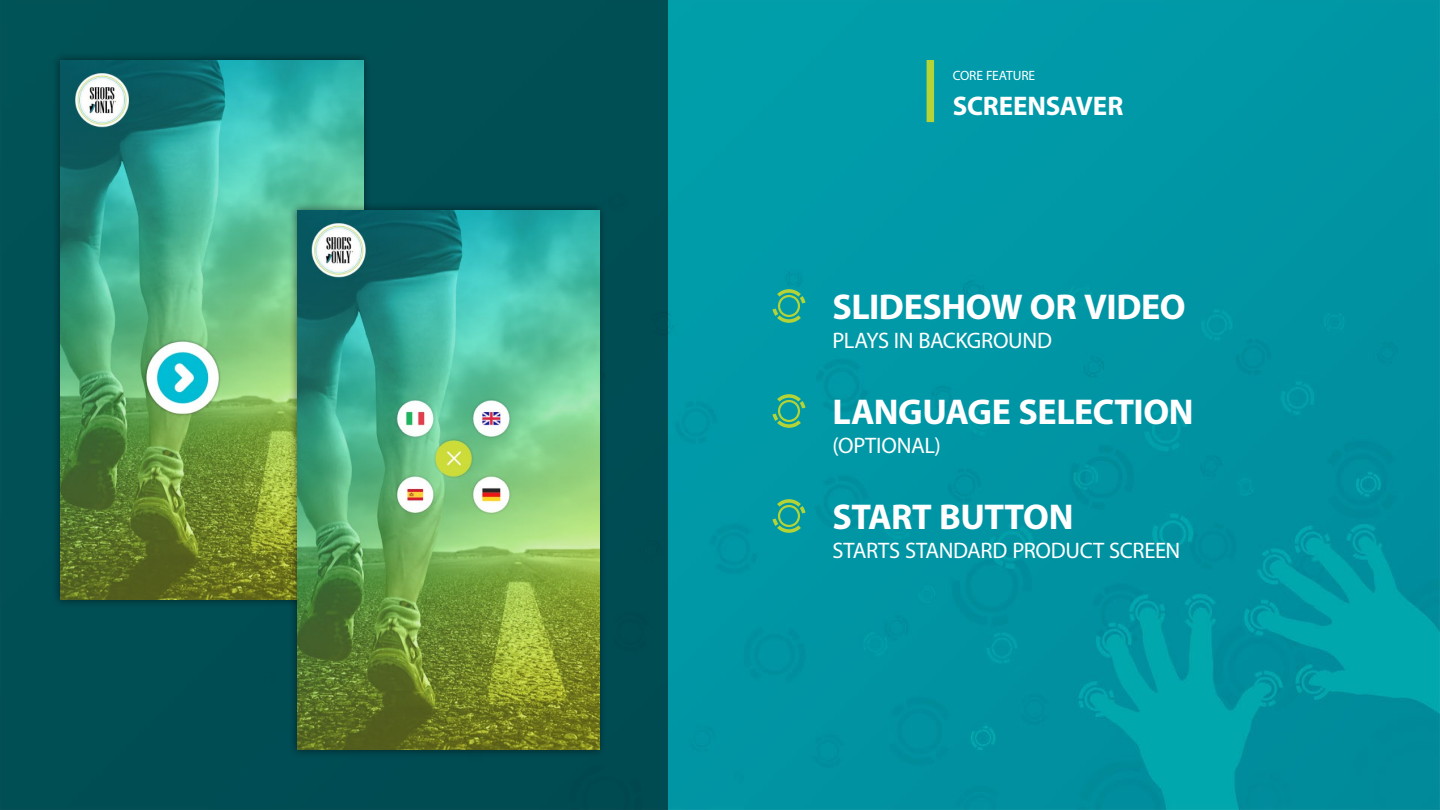
<style>
.page{position:relative;width:1440px;height:810px;background:#fff}
.page>*{position:absolute;margin:0;border:0;box-sizing:border-box;transform-origin:0 0}
.t1{font:700 36px "Myriad Pro";letter-spacing:-.01em;color:#fff}
.t2{font:700 27px "Myriad Pro";letter-spacing:-.01em;color:#fff}
.t3{font:22.5px "Myriad Pro";letter-spacing:-.015em;color:#fff}
.t4{font:13.5px "Myriad Pro";letter-spacing:-.005em;color:#fff}
</style>
<div class="page">
<img style="left:668px;top:0;width:772px;height:810px">
<div style="left:0;top:0;width:668px;height:810px;background:#004f55"></div>
<div style="left:927px;top:60px;width:7px;height:62px;background:#b3d336"></div>
<svg style="left:773px;top:289px;width:33px;height:34px"></svg>
<svg style="left:773px;top:394px;width:33px;height:34px"></svg>
<svg style="left:773px;top:499px;width:33px;height:34px"></svg>
<div style="left:52px;top:52px;width:320px;height:556px;background:#00474b"></div>
<img style="left:60px;top:60px;width:304px;height:540px">
<div style="left:289px;top:202px;width:319px;height:556px;background:#000;opacity:.5"></div>
<img style="left:297px;top:210px;width:302px;height:540px">
<p class="t4" style="left:953px;top:67px;width:84px">CORE FEATURE</p>
<p class="t2" style="left:953px;top:89px;width:172px">SCREENSAVER</p>
<h1 class="t1" style="left:832px;top:283px;width:355px">SLIDESHOW OR VIDEO</h1>
<p class="t3" style="left:832px;top:326px;width:221px">PLAYS IN BACKGROUND</p>
<h1 class="t1" style="left:832px;top:388px;width:363px">LANGUAGE SELECTION</h1>
<p class="t3" style="left:832px;top:431px;width:110px">(OPTIONAL)</p>
<h1 class="t1" style="left:832px;top:493px;width:243px">START BUTTON</h1>
<p class="t3" style="left:832px;top:536px;width:349px">STARTS STANDARD PRODUCT SCREEN</p>
</div>
